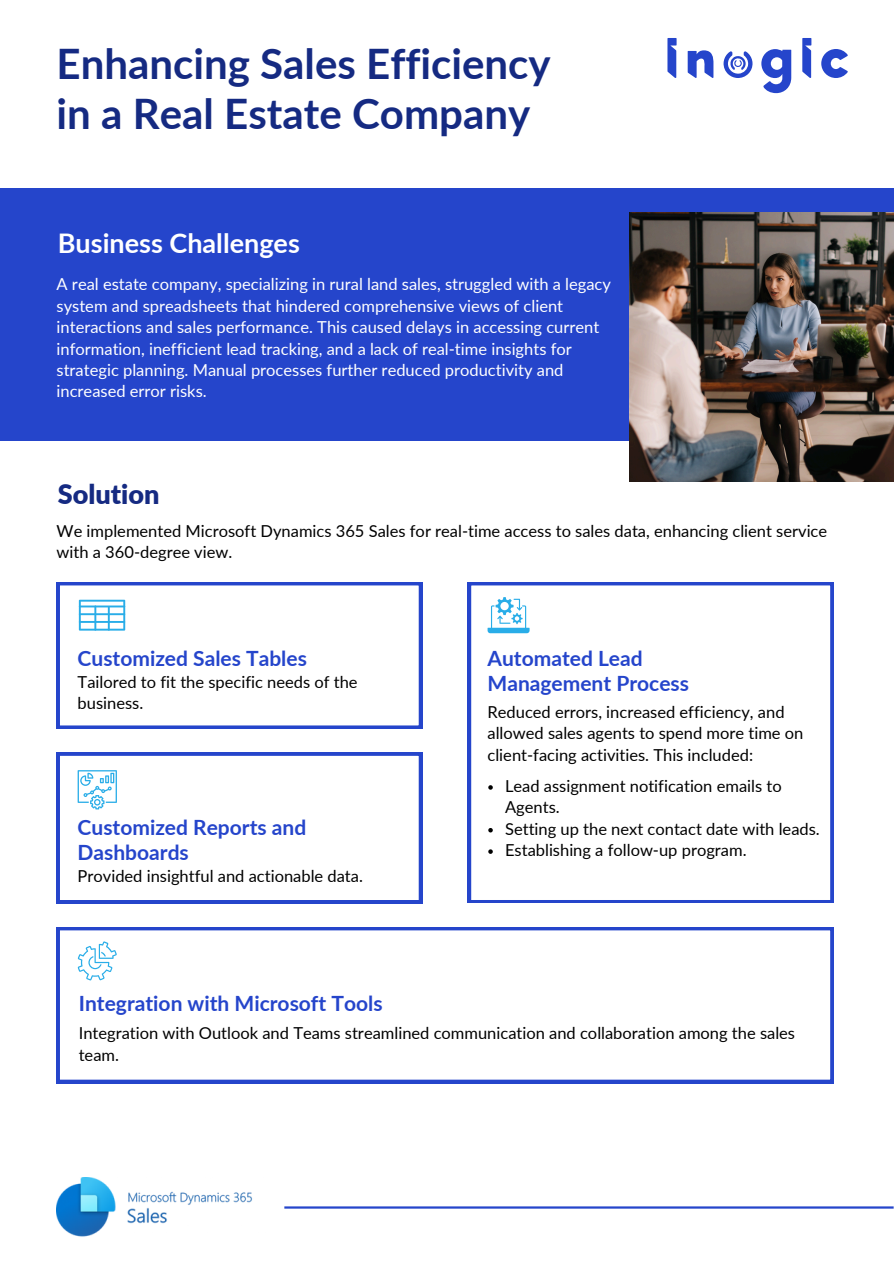
<style>
.page{position:relative;width:894px;height:1264px;background:#fff}
.page>*{position:absolute;margin:0;border:0;box-sizing:border-box;transform-origin:0 0}
.t1{font:700 42px/50.7px "Lato";color:#152a82}
.t2{font:700 27px "Lato";color:#fff}
.t3{font:900 27px "Lato";color:#152a82}
.t4{font:700 21px/24.8px "Lato";color:#2545cb}
.t5{font:16.5px/21.3px "Lato";color:#000}
.t6{font:16.5px/21.3px "Lato";color:#fff}
</style>
<div class="page">
<div style="left:0;top:188px;width:893px;height:253px;background:#2545cb"></div>
<svg style="left:57px;top:582px;width:365px;height:146px"></svg>
<svg style="left:57px;top:752px;width:365px;height:151px"></svg>
<svg style="left:467px;top:582px;width:366px;height:320px"></svg>
<img style="left:629px;top:213px;width:264px;height:269px">
<svg style="left:487px;top:597px;width:42px;height:36px"></svg>
<img style="left:57px;top:1177px;width:195px;height:60px">
<hr style="left:284px;top:1206px;width:609px;height:2px;background:#2545cb">
<svg style="left:79px;top:599px;width:46px;height:31px"></svg>
<hr style="left:79px;top:605px;width:46px;height:2px;background:#29ade8">
<hr style="left:79px;top:613px;width:46px;height:2px;background:#29ade8">
<hr style="left:79px;top:621px;width:46px;height:2px;background:#29ade8">
<hr style="left:94px;top:605px;width:2px;height:25px;background:#29ade8">
<hr style="left:108px;top:606px;width:2px;height:24px;background:#29ade8">
<svg style="left:78px;top:770px;width:39px;height:39px"></svg>
<svg style="left:488px;top:785px;width:4px;height:4px"></svg>
<svg style="left:488px;top:828px;width:4px;height:4px"></svg>
<svg style="left:488px;top:849px;width:4px;height:4px"></svg>
<svg style="left:57px;top:927px;width:776px;height:156px"></svg>
<svg style="left:78px;top:941px;width:39px;height:39px"></svg>
<svg style="left:687px;top:50px;width:26px;height:28px"></svg>
<svg style="left:761px;top:49px;width:30px;height:44px"></svg>
<svg style="left:821px;top:49px;width:26px;height:29px"></svg>
<svg style="left:667px;top:38px;width:9px;height:40px"></svg>
<svg style="left:802px;top:38px;width:9px;height:40px"></svg>
<svg style="left:723px;top:51px;width:29px;height:27px"></svg>
<p class="t1" style="left:57px;top:37px;width:495px">Enhancing Sales Efficiency in a Real Estate Company</p>
<p class="t2" style="left:58px;top:226px;width:243px">Business Challenges</p>
<h3 class="t6" style="left:57px;top:273px;width:555px">A real estate company, specializing in rural land sales, struggled with a legacy system and spreadsheets that hindered comprehensive views of client interactions and sales performance. This caused delays in accessing current information, inefficient lead tracking, and a lack of real-time insights for strategic planning. Manual processes further reduced productivity and increased error risks.</h3>
<p class="t3" style="left:58px;top:477px;width:103px">Solution</p>
<h2 class="t5" style="left:57px;top:520px;width:771px">We implemented Microsoft Dynamics 365 Sales for real-time access to sales data, enhancing client service with a 360-degree view.</h2>
<h3 class="t4" style="left:78px;top:645px;width:231px">Customized Sales Tables</h3>
<p class="t5" style="left:78px;top:670px;width:281px">Tailored to fit the specific needs of the business.</p>
<p class="t4" style="left:78px;top:814px;width:230px">Customized Reports and<br>Dashboards</p>
<h2 class="t5" style="left:78px;top:865px;width:287px">Provided insightful and actionable data.</h2>
<p class="t4" style="left:79px;top:990px;width:305px">Integration with Microsoft Tools</p>
<p class="t4" style="left:487px;top:645px;width:203px">Automated Lead<br>Management Process</p>
<p class="t5" style="left:487px;top:701px;width:317px">Reduced errors, increased efficiency, and allowed sales agents to spend more time on client-facing activities. This included:</p>
<p class="t5" style="left:505px;top:775px;width:278px">Lead assignment notification emails to<br>Agents.</p>
<h3 class="t5" style="left:505px;top:817px;width:316px">Setting up the next contact date with leads.</h3>
<p class="t5" style="left:505px;top:839px;width:243px">Establishing a follow-up program.</p>
<p class="t5" style="left:79px;top:1022px;width:717px">Integration with Outlook and Teams streamlined communication and collaboration among the sales team.</p>
</div>
